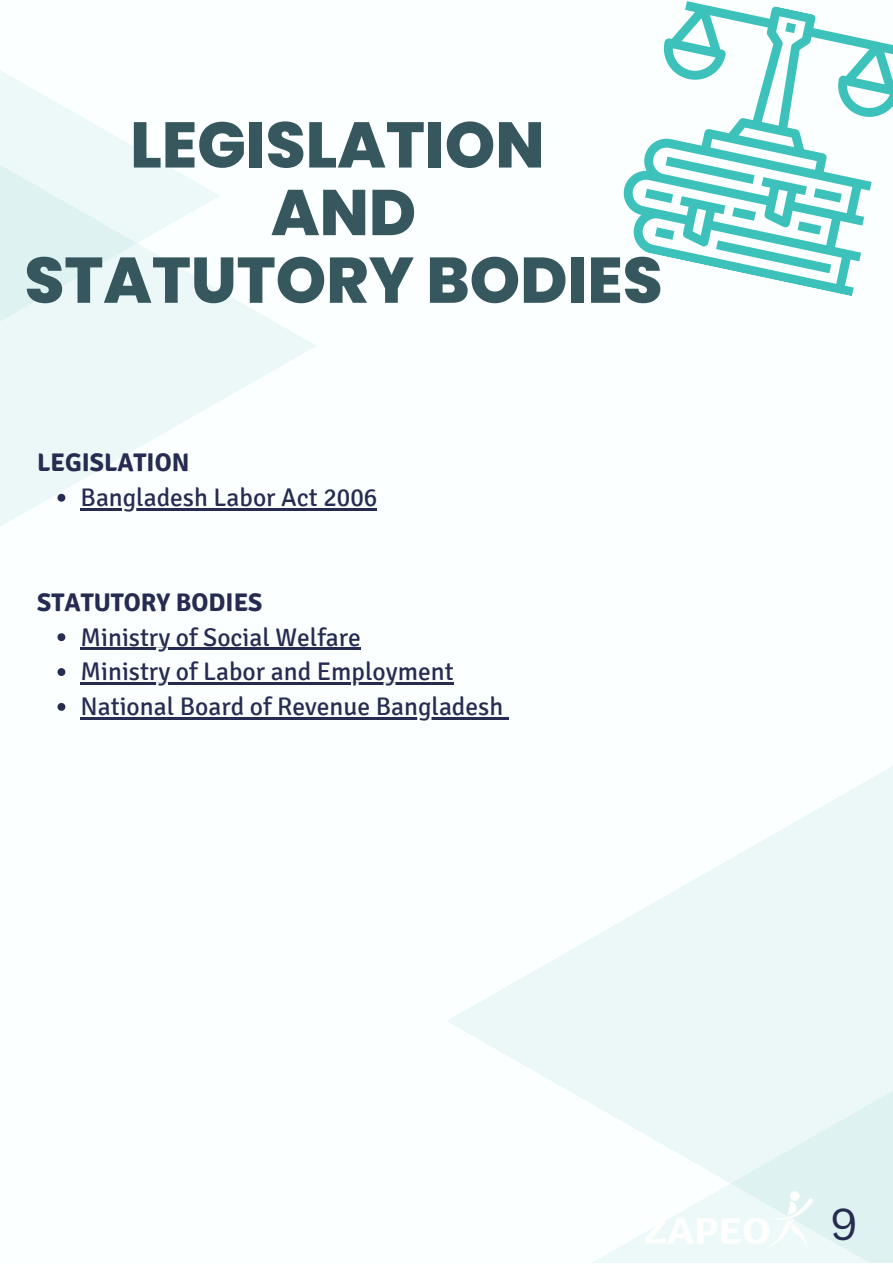
<style>
.page{position:relative;width:893px;height:1264px;background:#fff}
.page>*{position:absolute;margin:0;border:0;box-sizing:border-box;transform-origin:0 0}
.t1{font:800 64.35px/67.7px "Poppins";color:#37575f;text-align:center}
.t2{font:43.5px "Canva Sans";color:#262d51}
.t3{font:25.5px/34.8px "Signika";color:#262c51}
.t4{font:25.5px "Signika";color:#262d51}
.t5{font:700 25.5px "Signika";color:#262c51}
.s1{color:#262d51}
</style>
<div class="page">
<div style="left:0;top:0;width:892px;height:1262px;background:#fbffff"></div>
<svg style="left:0;top:291px;width:317px;height:235px"></svg>
<svg style="left:0;top:70px;width:220px;height:393px;fill:#ebf8f7"></svg>
<div style="left:446px;top:631px;width:446px;height:631px;background:linear-gradient(to bottom,#f9fefe,#f8fefd)"></div>
<div style="left:587px;top:875px;width:305px;height:387px;background:linear-gradient(to right,#f3fbfb,#e4f5f4)"></div>
<svg style="left:623px;top:1px;width:269px;height:295px"></svg>
<svg style="left:645px;top:157px;width:196px;height:116px"></svg>
<svg style="left:57px;top:494px;width:8px;height:7px"></svg>
<hr style="left:81px;top:508px;width:296px;height:2px;background:#262c51">
<svg style="left:57px;top:633px;width:8px;height:8px"></svg>
<hr style="left:81px;top:648px;width:280px;height:2px;background:#262c51">
<svg style="left:57px;top:668px;width:8px;height:8px"></svg>
<hr style="left:81px;top:682px;width:372px;height:3px;background:#262c51">
<svg style="left:57px;top:703px;width:8px;height:7px"></svg>
<hr style="left:81px;top:717px;width:422px;height:2px;background:#262d51">
<img style="left:639px;top:1184px;width:178px;height:72px">
<h1 class="t1" style="left:24px;top:111px;width:639px">LEGISLATION<br>AND<br>STATUTORY BODIES</h1>
<p class="t5" style="left:37px;top:447px;width:154px"><span class="s1">L</span>EGISLATION</p>
<p class="t3" style="left:81px;top:480px;width:298px">Bangladesh Labor Act 2006</p>
<p class="t5" style="left:37px;top:586px;width:227px">STATUTORY BODIES</p>
<p class="t3" style="left:81px;top:620px;width:374px">Ministry of Social Welfare<br>Ministry of Labor and Employment</p>
<p class="t4" style="left:81px;top:691px;width:424px">National Board of Revenue Bangladesh</p>
<h2 class="t2" style="left:830px;top:1193px;width:29px">9</h2>
</div>
